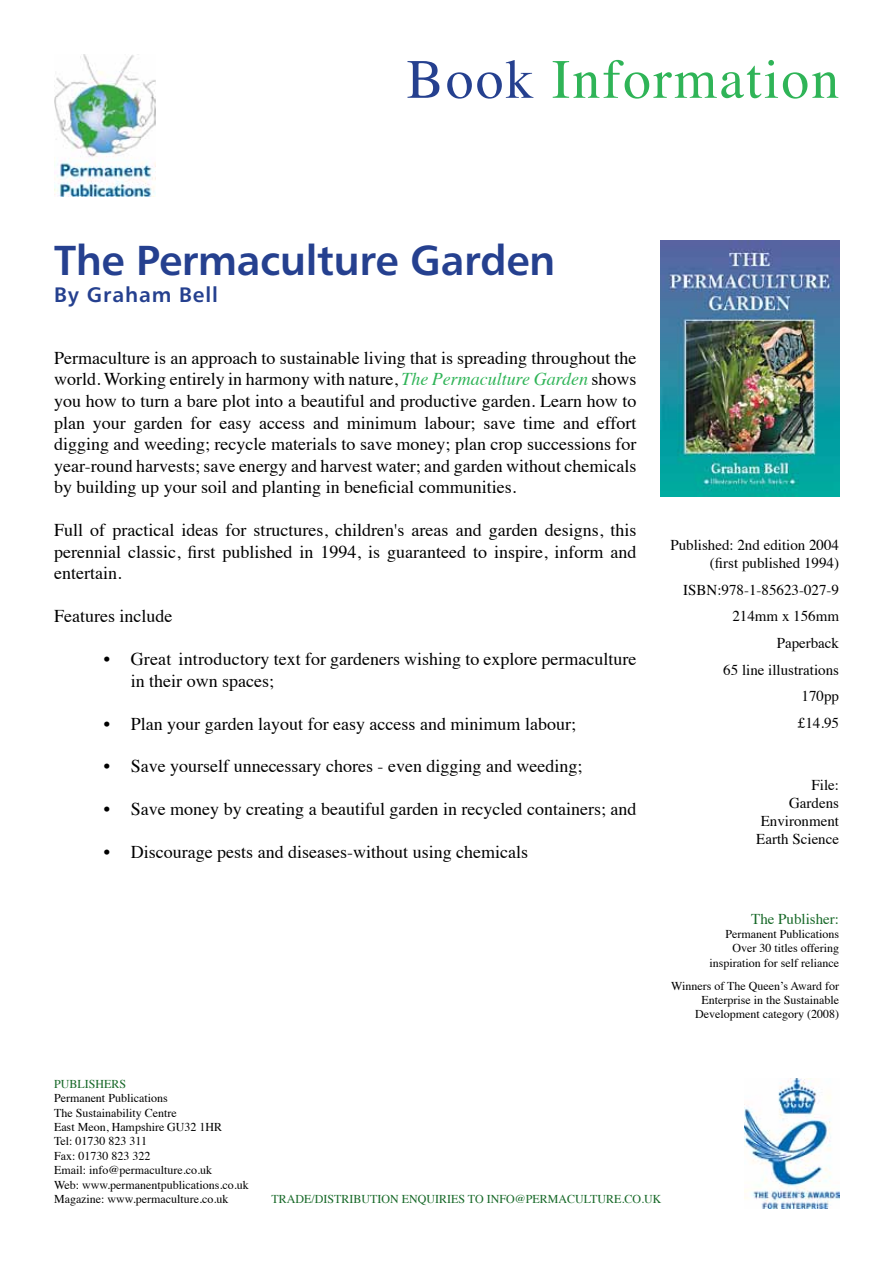
<style>
.page{position:relative;width:893px;height:1263px;background:#fff}
.page>*{position:absolute;margin:0;border:0;box-sizing:border-box;transform-origin:0 0}
.t1{font:55.5px "Times";letter-spacing:.04em;color:#2fb457}
.t2{font:42px "Humanist 777 BT Bold B";letter-spacing:-.01em;color:#25408f}
.t3{font:21px "Humanist 777 BT Bold B";letter-spacing:.04em;color:#25408f}
.t4{font:18px/21.6px "Times";color:#000;text-align:justify}
.t5{font:15px/26.5px "Times";color:#000;text-align:right}
.t6{font:15px "Times";color:#166827}
.t7{font:12px/14.4px "Times";color:#000;text-align:right}
.t8{font:12px "Times";color:#166827}
.s1{color:#25408f}
.s2{font-style:italic;color:#2fb457}
</style>
<div class="page">
<img style="left:54px;top:54px;width:101px;height:143px">
<img style="left:745px;top:1079px;width:94px;height:130px">
<img style="left:661px;top:240px;width:178px;height:256px">
<h1 class="t1" style="left:407px;top:27px;width:434px"><span class="s1">Book</span> Information</h1>
<h2 class="t2" style="left:54px;top:234px;width:503px">The Permaculture Garden</h2>
<p class="t3" style="left:54px;top:281px;width:165px">By Graham Bell</p>
<p class="t4" style="left:54px;top:345px;width:584px">Permaculture is an approach to sustainable living that is spreading throughout the world. Working entirely in harmony with nature, <span class="s2">The Permaculture Garden</span> shows you how to turn a bare plot into a beautiful and productive garden. Learn how to plan your garden for easy access and minimum labour; save time and effort digging and weeding; recycle materials to save money; plan crop successions for year-round harvests; save energy and harvest water; and garden without chemicals by building up your soil and planting in beneficial communities.</p>
<p class="t4" style="left:54px;top:518px;width:584px">Full of practical ideas for structures, children's areas and garden designs, this perennial classic, first published in 1994, is guaranteed to inspire, inform and entertain.</p>
<p class="t4" style="left:54px;top:604px;width:120px">Features include</p>
<p class="t4" style="left:131px;top:647px;width:507px;text-indent:-27px">• Great introductory text for gardeners wishing to explore permaculture in their own spaces;</p>
<p class="t4" style="left:104px;top:711px;width:474px">• Plan your garden layout for easy access and minimum labour;</p>
<p class="t4" style="left:104px;top:754px;width:480px">• Save yourself unnecessary chores - even digging and weeding;</p>
<p class="t4" style="left:104px;top:797px;width:534px">• Save money by creating a beautiful garden in recycled containers; and</p>
<p class="t4" style="left:104px;top:840px;width:426px">• Discourage pests and diseases-without using chemicals</p>
<p class="t5" style="left:670px;top:535px;width:170px;line-height:18px">Published: 2nd edition 2004 (first published 1994)</p>
<p class="t5" style="left:683px;top:575px;width:157px">ISBN:978-1-85623-027-9<br>214mm x 156mm<br>Paperback<br>65 line illustrations<br>170pp<br>£14.95</p>
<p class="t5" style="left:756px;top:775px;width:84px;line-height:18px">File:<br>Gardens<br>Environment<br>Earth Science</p>
<p class="t6" style="left:751px;top:904px;width:89px">The Publisher:</p>
<p class="t7" style="left:709px;top:926px;width:131px">Permanent Publications<br>Over 30 titles offering inspiration for self reliance</p>
<p class="t7" style="left:671px;top:977px;width:169px">Winners of The Queen’s Award for<br>Enterprise in the Sustainable<br>Development category (2008)</p>
<p class="t8" style="left:54px;top:1072px;width:74px">PUBLISHERS</p>
<p class="t7" style="left:54px;top:1090px;width:196px;text-align:left">Permanent Publications<br>The Sustainability Centre<br>East Meon, Hampshire GU32 1HR<br>Tel: 01730 823 311<br>Fax: 01730 823 322<br>Email: info@permaculture.co.uk<br>Web: www.permanentpublications.co.uk<br>Magazine: www.permaculture.co.uk</p>
<p class="t8" style="left:271px;top:1187px;width:391px">TRADE/DISTRIBUTION ENQUIRIES TO INFO@PERMACULTURE.CO.UK</p>
</div>
